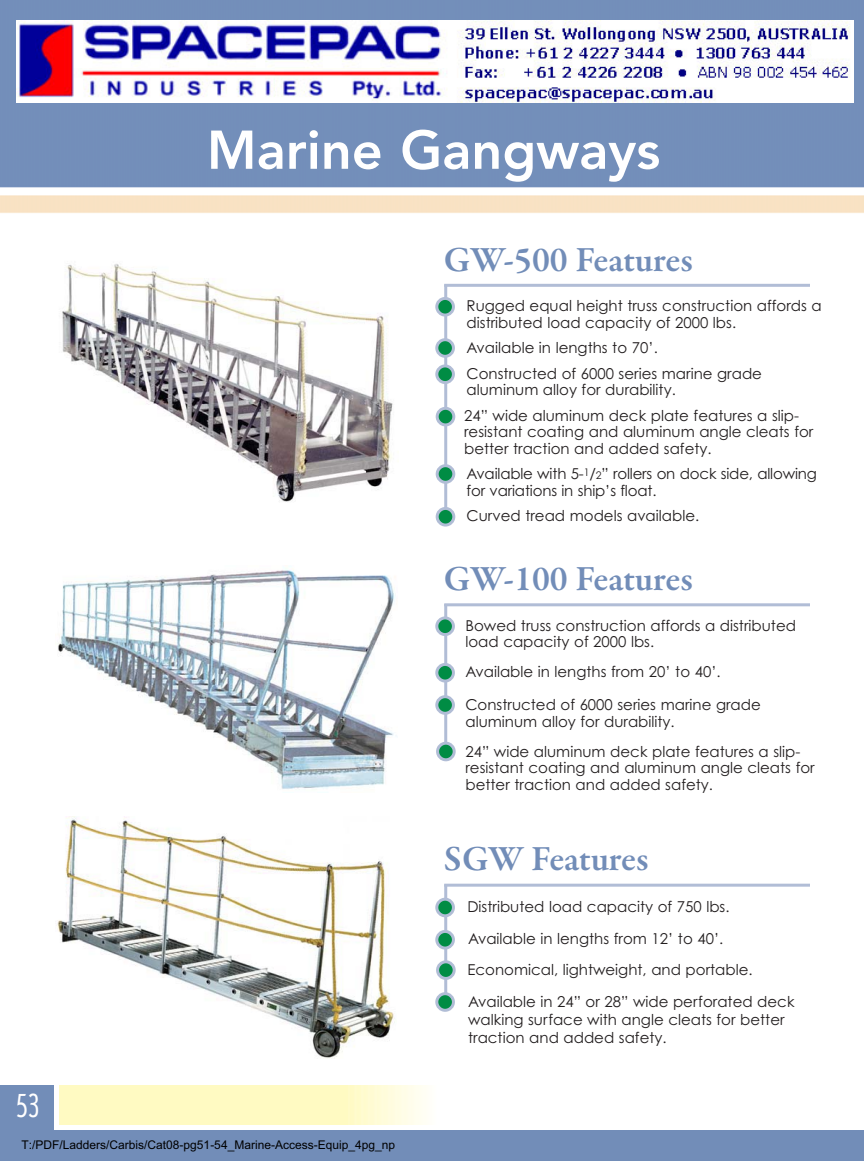
<style>
.page{position:relative;width:864px;height:1161px;background:#fff}
.page>*{position:absolute;margin:0;border:0;box-sizing:border-box;transform-origin:0 0}
.t1{font:800 54px "Avenir";color:#fff}
.t2{font:600 36px "Garamond Premr Pro";letter-spacing:-.005em;color:#728db8}
.t3{font:30px "Arquitectura";color:#fff}
.t4{font:15px/16.5px "Century Gothic";color:#231f20}
.t5{font:12px "Arial";color:#000}
.s1{font-size:10.5px}
</style>
<div class="page">
<div style="left:0;top:1131px;width:864px;height:30px;background:#728db8"></div>
<div style="left:60px;top:1085px;width:288px;height:40px;background:#fffac2"></div>
<div style="left:0;top:1085px;width:54px;height:76px;background:#728db8"></div>
<hr style="left:348px;top:1085px;width:1px;height:40px;background:#fffac2">
<hr style="left:349px;top:1085px;width:1px;height:40px;background:#fffac3">
<hr style="left:350px;top:1085px;width:1px;height:40px;background:#fffac4">
<hr style="left:351px;top:1085px;width:1px;height:40px;background:#fffac5">
<hr style="left:352px;top:1085px;width:1px;height:40px;background:#fffac5">
<hr style="left:353px;top:1085px;width:1px;height:40px;background:#fffac6">
<hr style="left:354px;top:1085px;width:1px;height:40px;background:#fffac7">
<hr style="left:356px;top:1085px;width:1px;height:40px;background:#fffbc8">
<hr style="left:357px;top:1085px;width:1px;height:40px;background:#fffbc9">
<hr style="left:358px;top:1085px;width:1px;height:40px;background:#fffbc9">
<hr style="left:359px;top:1085px;width:1px;height:40px;background:#fffbca">
<hr style="left:360px;top:1085px;width:1px;height:40px;background:#fffbcb">
<hr style="left:361px;top:1085px;width:1px;height:40px;background:#fffbcc">
<hr style="left:363px;top:1085px;width:1px;height:40px;background:#fffbcc">
<hr style="left:364px;top:1085px;width:1px;height:40px;background:#fffbcd">
<hr style="left:365px;top:1085px;width:1px;height:40px;background:#fffbce">
<hr style="left:366px;top:1085px;width:1px;height:40px;background:#fffbcf">
<hr style="left:367px;top:1085px;width:1px;height:40px;background:#fffbcf">
<hr style="left:368px;top:1085px;width:2px;height:40px;background:#fffbd0">
<hr style="left:370px;top:1085px;width:1px;height:40px;background:#fffbd1">
<hr style="left:371px;top:1085px;width:1px;height:40px;background:#fffbd2">
<hr style="left:372px;top:1085px;width:1px;height:40px;background:#fffbd2">
<hr style="left:373px;top:1085px;width:1px;height:40px;background:#fffbd3">
<hr style="left:374px;top:1085px;width:1px;height:40px;background:#fffbd4">
<hr style="left:376px;top:1085px;width:1px;height:40px;background:#fffcd5">
<hr style="left:377px;top:1085px;width:1px;height:40px;background:#fffcd5">
<hr style="left:378px;top:1085px;width:1px;height:40px;background:#fffcd6">
<hr style="left:379px;top:1085px;width:1px;height:40px;background:#fffcd7">
<hr style="left:380px;top:1085px;width:1px;height:40px;background:#fffcd8">
<hr style="left:381px;top:1085px;width:1px;height:40px;background:#fffcd8">
<hr style="left:383px;top:1085px;width:1px;height:40px;background:#fffcd9">
<hr style="left:384px;top:1085px;width:1px;height:40px;background:#fffcda">
<hr style="left:385px;top:1085px;width:1px;height:40px;background:#fffcdb">
<hr style="left:386px;top:1085px;width:1px;height:40px;background:#fffcdb">
<hr style="left:387px;top:1085px;width:1px;height:40px;background:#fffcdc">
<hr style="left:388px;top:1085px;width:1px;height:40px;background:#fffcdd">
<hr style="left:390px;top:1085px;width:1px;height:40px;background:#fffcde">
<hr style="left:391px;top:1085px;width:1px;height:40px;background:#fffcde">
<hr style="left:392px;top:1085px;width:1px;height:40px;background:#fffcdf">
<hr style="left:393px;top:1085px;width:1px;height:40px;background:#fffce0">
<hr style="left:394px;top:1085px;width:1px;height:40px;background:#fffce1">
<hr style="left:395px;top:1085px;width:2px;height:40px;background:#fffde1">
<hr style="left:397px;top:1085px;width:1px;height:40px;background:#fffde2">
<hr style="left:398px;top:1085px;width:1px;height:40px;background:#fffde3">
<hr style="left:399px;top:1085px;width:1px;height:40px;background:#fffde4">
<hr style="left:400px;top:1085px;width:1px;height:40px;background:#fffde4">
<hr style="left:401px;top:1085px;width:1px;height:40px;background:#fffde5">
<hr style="left:403px;top:1085px;width:1px;height:40px;background:#fffde6">
<hr style="left:404px;top:1085px;width:1px;height:40px;background:#fffde7">
<hr style="left:405px;top:1085px;width:1px;height:40px;background:#fffde7">
<hr style="left:406px;top:1085px;width:1px;height:40px;background:#fffde8">
<hr style="left:407px;top:1085px;width:1px;height:40px;background:#fffde9">
<hr style="left:408px;top:1085px;width:1px;height:40px;background:#fffdea">
<hr style="left:410px;top:1085px;width:1px;height:40px;background:#fffdeb">
<hr style="left:411px;top:1085px;width:1px;height:40px;background:#fffdeb">
<hr style="left:412px;top:1085px;width:1px;height:40px;background:#fffdec">
<hr style="left:413px;top:1085px;width:1px;height:40px;background:#fffded">
<hr style="left:414px;top:1085px;width:1px;height:40px;background:#fffeee">
<hr style="left:415px;top:1085px;width:1px;height:40px;background:#fffeee">
<hr style="left:417px;top:1085px;width:1px;height:40px;background:#fffeef">
<hr style="left:418px;top:1085px;width:1px;height:40px;background:#fffef0">
<hr style="left:419px;top:1085px;width:1px;height:40px;background:#fffef1">
<hr style="left:420px;top:1085px;width:1px;height:40px;background:#fffef1">
<hr style="left:421px;top:1085px;width:1px;height:40px;background:#fffef2">
<hr style="left:422px;top:1085px;width:2px;height:40px;background:#fffef3">
<hr style="left:424px;top:1085px;width:1px;height:40px;background:#fffef4">
<hr style="left:425px;top:1085px;width:1px;height:40px;background:#fffef4">
<hr style="left:426px;top:1085px;width:1px;height:40px;background:#fffef5">
<hr style="left:427px;top:1085px;width:1px;height:40px;background:#fffef6">
<hr style="left:428px;top:1085px;width:1px;height:40px;background:#fffef7">
<hr style="left:430px;top:1085px;width:1px;height:40px;background:#fffef8">
<hr style="left:431px;top:1085px;width:1px;height:40px;background:#fffef9">
<hr style="left:432px;top:1085px;width:1px;height:40px;background:#fffffa">
<hr style="left:433px;top:1085px;width:1px;height:40px;background:#fffffb">
<hr style="left:444px;top:284px;width:366px;height:3px;background:#b1bdd6">
<hr style="left:444px;top:285px;width:3px;height:230px;background:#b1bdd6">
<svg style="left:435px;top:297px;width:20px;height:20px"></svg>
<svg style="left:435px;top:338px;width:20px;height:20px"></svg>
<svg style="left:435px;top:364px;width:20px;height:20px"></svg>
<img style="left:57px;top:817px;width:338px;height:241px">
<img style="left:58px;top:570px;width:337px;height:219px">
<img style="left:62px;top:264px;width:331px;height:238px">
<hr style="left:444px;top:603px;width:366px;height:3px;background:#b1bdd6">
<hr style="left:444px;top:604px;width:3px;height:141px;background:#b1bdd6">
<svg style="left:435px;top:616px;width:20px;height:20px"></svg>
<svg style="left:435px;top:663px;width:20px;height:20px"></svg>
<svg style="left:435px;top:695px;width:20px;height:20px"></svg>
<hr style="left:444px;top:884px;width:366px;height:3px;background:#b1bdd6">
<hr style="left:444px;top:884px;width:3px;height:122px;background:#b1bdd6">
<svg style="left:435px;top:898px;width:20px;height:19px"></svg>
<svg style="left:435px;top:930px;width:20px;height:20px"></svg>
<svg style="left:435px;top:992px;width:20px;height:20px"></svg>
<svg style="left:436px;top:960px;width:20px;height:20px"></svg>
<svg style="left:436px;top:407px;width:19px;height:19px"></svg>
<svg style="left:436px;top:464px;width:19px;height:20px"></svg>
<svg style="left:436px;top:507px;width:19px;height:20px"></svg>
<svg style="left:436px;top:742px;width:20px;height:19px"></svg>
<img style="left:17px;top:20px;width:834px;height:83px">
<h1 class="t1" style="left:207px;top:128px;width:455px">Marine Gangways</h1>
<h2 class="t2" style="left:444px;top:245px;width:251px">GW-500 Features</h2>
<p class="t4" style="left:467px;top:299px;width:357px">Rugged equal height truss construction affords a distributed load capacity of 2000 lbs.</p>
<p class="t4" style="left:467px;top:336px;width:297px;line-height:25.5px">Available in lengths to 70’.<br>Constructed of 6000 series marine grade</p>
<p class="t4" style="left:464px;top:378px;width:336px;line-height:25.5px">aluminum alloy for durability.<br>24” wide aluminum deck plate features a slip-</p>
<p class="t4" style="left:464px;top:425px;width:351px">resistant coating and aluminum angle cleats for better traction and added safety.</p>
<p class="t4" style="left:467px;top:467px;width:352px">Available with 5-<sup>1</sup>/<span class="s1">2</span>” rollers on dock side, allowing for variations in ship’s float.</p>
<p class="t4" style="left:467px;top:509px;width:234px">Curved tread models available.</p>
<h2 class="t2" style="left:444px;top:564px;width:251px">GW-100 Features</h2>
<p class="t4" style="left:465px;top:618px;width:332px">Bowed truss construction affords a distributed load capacity of 2000 lbs.</p>
<p class="t4" style="left:465px;top:665px;width:257px">Available in lengths from 20’ to 40’.</p>
<p class="t4" style="left:465px;top:698px;width:297px">Constructed of 6000 series marine grade aluminum alloy for durability.</p>
<p class="t4" style="left:465px;top:744px;width:351px">24” wide aluminum deck plate features a slip&shy;resistant coating and aluminum angle cleats for better traction and added safety.</p>
<h3 class="t3" style="left:16px;top:1088px;width:25px">53</h3>
<p class="t5" style="left:22px;top:1140px;width:375px">T:/PDF/Ladders/Carbis/Cat08-pg51-54_Marine-Access-Equip_4pg_np</p>
<h2 class="t2" style="left:444px;top:845px;width:206px">SGW Features</h2>
<p class="t4" style="left:467px;top:893px;width:329px;line-height:31.5px">Distributed load capacity of 750 lbs.<br>Available in lengths from 12’ to 40’.<br>Economical, lightweight, and portable.<br>Available in 24” or 28” wide perforated deck</p>
<p class="t4" style="left:468px;top:1012px;width:318px;line-height:18px">walking surface with angle cleats for better traction and added safety.</p>
</div>
